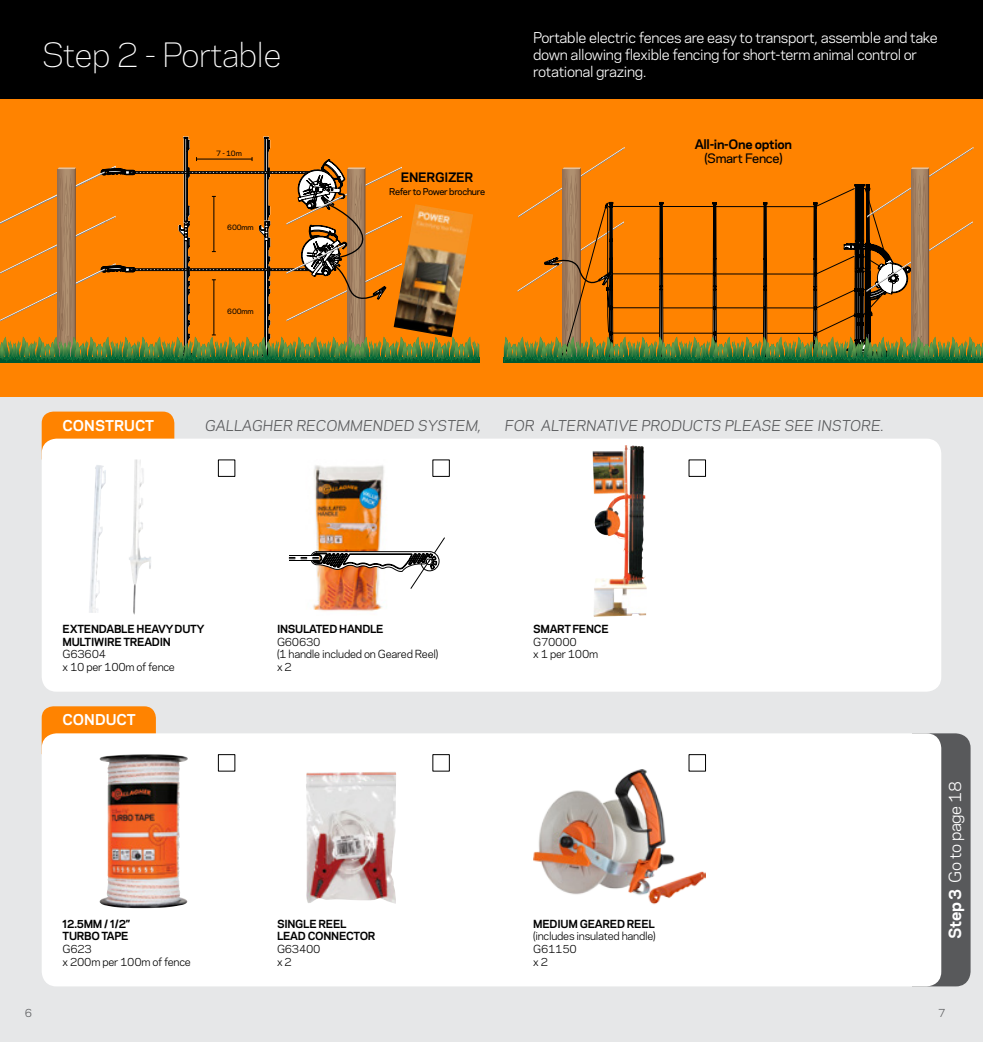
<style>
.page{position:relative;width:983px;height:1042px;background:#fff}
.page>*{position:absolute;margin:0;border:0;box-sizing:border-box;transform-origin:0 0}
.t1{font:300 31.5px "Galaxie Polaris";letter-spacing:-.025em;color:#fff}
.t2{font:15.75px "Galaxie Polaris";letter-spacing:-.025em;color:#fff}
.t3{font:14px/16.8px "Galaxie Polaris";letter-spacing:-.025em;color:#fff}
.t4{font:italic 14px "Galaxie Polaris";color:#58595b}
.t5{font:700 14px "Galaxie Polaris";color:#fff}
.t6{font:700 12.25px "Galaxie Polaris";letter-spacing:-.025em;color:#000}
.t7{font:500 12.25px "Galaxie Polaris";letter-spacing:-.025em;color:#000}
.t8{font:10.5px/12.6px "Galaxie Polaris";letter-spacing:-.025em;color:#000}
.t9{font:700 10.5px/12.6px "Galaxie Polaris";letter-spacing:-.025em;color:#000}
.t10{font:10.5px "Galaxie Polaris";color:#58595b}
.t11{font:500 8.75px "Galaxie Polaris";letter-spacing:-.035em;color:#000}
.t12{font:500 7px "Galaxie Polaris";letter-spacing:-.025em;color:#000}
.s1{font-weight:700}
</style>
<div class="page">
<div style="left:0;top:0;width:982px;height:99px;background:#000"></div>
<div style="left:0;top:99px;width:982px;height:298px;background:#ff8300"></div>
<div style="left:0;top:397px;width:982px;height:645px;background:#e6e7e8"></div>
<div style="left:930px;top:733px;width:40px;height:253px;background:#58595b"></div>
<div style="left:42px;top:706px;width:114px;height:38px;background:#ff8300"></div>
<svg style="left:42px;top:411px;width:132px;height:39px;background:#fe880b"></svg>
<div style="left:42px;top:733px;width:899px;height:253px;background:#fff;border-radius:15px"></div>
<div style="left:42px;top:439px;width:899px;height:253px;background:#fff;border-radius:15px"></div>
<svg style="left:504px;top:147px;width:478px;height:215px"></svg>
<svg style="left:0;top:137px;width:479px;height:225px"></svg>
<img style="left:306px;top:772px;width:90px;height:132px">
<div style="left:218px;top:754px;width:17px;height:17px;border:1px solid #000"></div>
<div style="left:688px;top:754px;width:17px;height:17px;border:1px solid #000"></div>
<div style="left:218px;top:459px;width:17px;height:18px;border:1px solid #000"></div>
<img style="left:99px;top:754px;width:88px;height:154px">
<img style="left:592px;top:445px;width:54px;height:171px">
<img style="left:89px;top:465px;width:17px;height:148px">
<img style="left:129px;top:459px;width:22px;height:156px">
<img style="left:313px;top:465px;width:71px;height:146px">
<svg style="left:289px;top:536px;width:156px;height:54px"></svg>
<img style="left:533px;top:769px;width:172px;height:136px">
<h1 class="t1" style="left:42px;top:31px;width:241px">Step 2 - Portable</h1>
<p class="t12" style="left:216px;top:148px;width:27px">7 - 10m</p>
<p class="t12" style="left:227px;top:222px;width:28px">600mm</p>
<p class="t12" style="left:227px;top:305px;width:28px">600mm</p>
<p class="t6" style="left:400px;top:168px;width:74px">ENERGIZER</p>
<p class="t11" style="left:389px;top:185px;width:97px">Refer to Power brochure</p>
<h3 class="t3" style="left:533px;top:29px;width:406px">Portable electric fences are easy to transport, assemble and take down allowing flexible fencing for short-term animal control or</h3>
<h3 class="t3" style="left:533px;top:62px;width:115px">rotational grazing.</h3>
<p class="t6" style="left:694px;top:135px;width:99px">All-in-One option</p>
<p class="t7" style="left:704px;top:150px;width:80px">(Smart Fence)</p>
<h3 class="t5" style="left:63px;top:415px;width:93px">CONSTRUCT</h3>
<h3 class="t4" style="left:205px;top:415px;width:277px">GALLAGHER RECOMMENDED SYSTEM,</h3>
<h3 class="t4" style="left:505px;top:415px;width:380px">FOR ALTERNATIVE PRODUCTS PLEASE SEE INSTORE.</h3>
<p class="t9" style="left:63px;top:622px;width:143px">EXTENDABLE HEAVY DUTY<br>MULTIWIRE TREADIN</p>
<p class="t8" style="left:63px;top:647px;width:114px">G63604<br>x 10 per 100m of fence</p>
<h3 class="t5" style="left:63px;top:709px;width:75px">CONDUCT</h3>
<p class="t9" style="left:277px;top:622px;width:108px">INSULATED HANDLE</p>
<p class="t8" style="left:277px;top:635px;width:163px">G60630<br>(1 handle included on Geared Reel) x 2</p>
<p class="t9" style="left:63px;top:917px;width:69px">12.5MM / 1/2”<br>TURBO TAPE</p>
<p class="t8" style="left:63px;top:942px;width:130px">G623<br>x 200m per 100m of fence</p>
<p class="t9" style="left:277px;top:917px;width:100px">SINGLE REEL<br>LEAD CONNECTOR</p>
<p class="t8" style="left:277px;top:942px;width:45px">G63400 x 2</p>
<p class="t9" style="left:533px;top:622px;width:77px">SMART FENCE</p>
<p class="t8" style="left:533px;top:635px;width:66px">G70000<br>x 1 per 100m</p>
<p class="t9" style="left:533px;top:917px;width:123px">MEDIUM GEARED REEL</p>
<p class="t8" style="left:533px;top:929px;width:124px">(includes insulated handle)<br>G61150<br>x 2</p>
<h2 class="t2" style="left:942px;top:939px;width:159px;rotate:-90deg"><span class="s1">Step 3</span> Go to page 18</h2>
<p class="t10" style="left:25px;top:1005px;width:9px">6</p>
<p class="t10" style="left:938px;top:1005px;width:9px">7</p>
</div>
